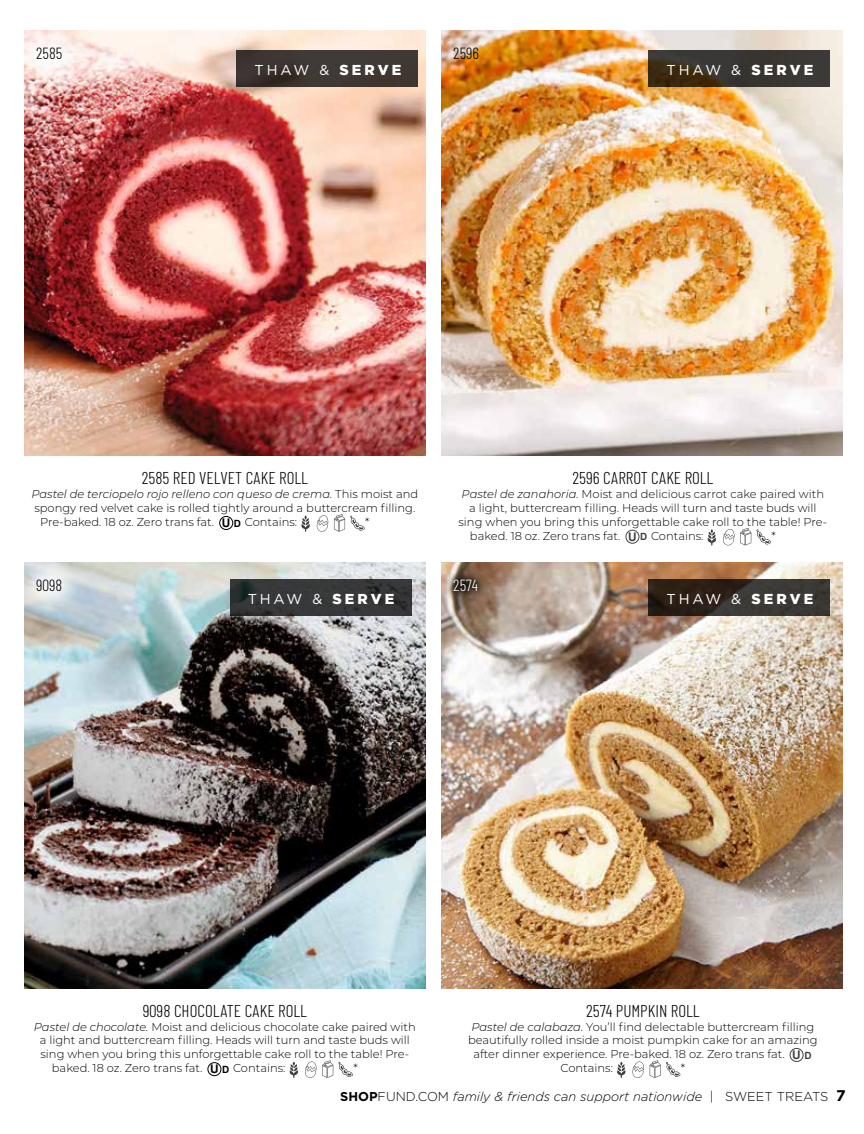
<style>
.page{position:relative;width:864px;height:1134px;background:#fff}
.page>*{position:absolute;margin:0;border:0;box-sizing:border-box;transform-origin:0 0}
.t1{font:300 17.25px "Barlow Condensed";color:#000}
.t2{font:300 16.2px "Barlow Condensed";color:#000}
.t3{font:300 16.2px "Barlow Condensed";color:#fff}
.t4{font:700 15.45px "Gotham";color:#000}
.t5{font:14.4px "Gotham";letter-spacing:.2em;color:#fff}
.t6{font:300 12.9px "Gotham";color:#000}
.t7{font:italic 300 12.75px "Gotham";color:#000}
.t8{font:300 11.4px "Montserrat";color:#000}
.t9{font:italic 300 11.4px "Montserrat";color:#000}
.s1{font-weight:900}
.s2{font-style:normal}
.s3{font-family:"Arial";font-weight:700;font-size:12px}
.s4{font-family:"Arial";font-weight:700;font-size:9.9px}
.s5{font-style:italic}
.s6{font-weight:700;font-style:normal}
.s7{font-style:normal;font-size:12.9px}
</style>
<div class="page">
<img style="left:24px;top:563px;width:402px;height:425px">
<img style="left:24px;top:30px;width:402px;height:426px">
<img style="left:441px;top:563px;width:402px;height:425px">
<img style="left:441px;top:30px;width:402px;height:426px">
<svg style="left:24px;top:562px;width:63px;height:55px;background:#d2dadd"></svg>
<svg style="left:24px;top:30px;width:63px;height:55px"></svg>
<div style="left:446px;top:571px;width:40px;height:28px;background:#000;opacity:.75"></div>
<div style="left:207px;top:1062px;width:14px;height:14px;border:1px solid #000;border-radius:50%"></div>
<svg style="left:290px;top:1062px;width:8px;height:16px"></svg>
<svg style="left:305px;top:1060px;width:48px;height:18px"></svg>
<div style="left:219px;top:516px;width:14px;height:14px;border:1px solid #000;border-radius:50%"></div>
<svg style="left:301px;top:515px;width:9px;height:17px"></svg>
<svg style="left:316px;top:515px;width:12px;height:17px"></svg>
<svg style="left:334px;top:514px;width:31px;height:18px"></svg>
<div style="left:790px;top:1048px;width:14px;height:14px;border:1px solid #000;border-radius:50%"></div>
<svg style="left:617px;top:1062px;width:9px;height:16px"></svg>
<svg style="left:632px;top:1061px;width:12px;height:17px"></svg>
<svg style="left:650px;top:1060px;width:31px;height:18px"></svg>
<div style="left:625px;top:530px;width:14px;height:14px;border:1px solid #000;border-radius:50%"></div>
<svg style="left:708px;top:529px;width:8px;height:17px"></svg>
<svg style="left:723px;top:528px;width:48px;height:18px"></svg>
<svg style="left:649px;top:50px;width:181px;height:37px;background:#3a342c"></svg>
<svg style="left:649px;top:580px;width:181px;height:36px;background:#332d27"></svg>
<svg style="left:230px;top:580px;width:181px;height:36px;background:#343536"></svg>
<svg style="left:237px;top:50px;width:181px;height:37px;background:#3d3531"></svg>
<h2 class="t2" style="left:36px;top:43px;width:28px">2585</h2>
<p class="t5" style="left:255px;top:60px;width:148px">THAW &amp; <span class="s1">SERVE</span></p>
<h2 class="t2" style="left:453px;top:43px;width:27px">2596</h2>
<p class="t5" style="left:667px;top:60px;width:148px">THAW &amp; <span class="s1">SERVE</span></p>
<h1 class="t1" style="left:142px;top:467px;width:168px">2585 RED VELVET CAKE ROLL</h1>
<p class="t9" style="left:31px;top:486px;width:388px">Pastel de terciopelo rojo relleno con queso de crema. <span class="s2">This moist and</span></p>
<p class="t8" style="left:34px;top:500px;width:382px">spongy red velvet cake is rolled tightly around a buttercream filling.</p>
<p class="t8" style="left:40px;top:514px;width:259px">Pre-baked. 18 oz. Zero trans fat. <span class="s3">U</span> <span class="s4">D</span> Contains:</p>
<p class="t8" style="left:365px;top:514px;width:6px">*</p>
<h2 class="t2" style="left:36px;top:575px;width:28px">9098</h2>
<h1 class="t1" style="left:572px;top:467px;width:142px">2596 CARROT CAKE ROLL</h1>
<p class="t8" style="left:462px;top:486px;width:364px"><span class="s5">Pastel de zanahoria.</span> Moist and delicious carrot cake paired with</p>
<p class="t8" style="left:469px;top:500px;width:349px">a light, buttercream filling. Heads will turn and taste buds will</p>
<p class="t8" style="left:458px;top:514px;width:370px">sing when you bring this unforgettable cake roll to the table! Pre-</p>
<p class="t8" style="left:470px;top:528px;width:235px">baked. 18 oz. Zero trans fat. <span class="s3">U</span> <span class="s4">D</span> Contains:</p>
<p class="t8" style="left:771px;top:528px;width:6px">*</p>
<h2 class="t3" style="left:453px;top:575px;width:26px">2574</h2>
<p class="t5" style="left:248px;top:590px;width:148px">THAW &amp; <span class="s1">SERVE</span></p>
<p class="t5" style="left:667px;top:590px;width:148px">THAW &amp; <span class="s1">SERVE</span></p>
<h1 class="t1" style="left:143px;top:1000px;width:166px">9098 CHOCOLATE CAKE ROLL</h1>
<p class="t8" style="left:34px;top:1019px;width:383px"><span class="s5">Pastel de chocolate.</span> Moist and delicious chocolate cake paired with</p>
<p class="t8" style="left:40px;top:1033px;width:372px">a light and buttercream filling. Heads will turn and taste buds will</p>
<p class="t8" style="left:40px;top:1046px;width:370px">sing when you bring this unforgettable cake roll to the table! Pre-</p>
<p class="t8" style="left:52px;top:1060px;width:235px">baked. 18 oz. Zero trans fat. <span class="s3">U</span> <span class="s4">D</span> Contains:</p>
<p class="t8" style="left:353px;top:1060px;width:6px">*</p>
<h1 class="t1" style="left:586px;top:1000px;width:115px">2574 PUMPKIN ROLL</h1>
<p class="t8" style="left:472px;top:1019px;width:344px"><span class="s5">Pastel de calabaza.</span> You’ll find delectable buttercream filling</p>
<p class="t8" style="left:468px;top:1033px;width:351px">beautifully rolled inside a moist pumpkin cake for an amazing</p>
<p class="t8" style="left:473px;top:1046px;width:340px">after dinner experience. Pre-baked. 18 oz. Zero trans fat. <span class="s3">U</span> <span class="s4">D</span></p>
<p class="t8" style="left:561px;top:1060px;width:54px">Contains:</p>
<p class="t8" style="left:681px;top:1060px;width:6px">*</p>
<p class="t7" style="left:340px;top:1089px;width:404px"><span class="s6">SHOP</span><span class="s2">FUND.COM</span> family &amp; friends can support nationwide <span class="s7">| SWEET</span></p>
<p class="t6" style="left:777px;top:1088px;width:18px">TREATS</p>
<h3 class="t4" style="left:836px;top:1085px;width:11px">7</h3>
</div>
